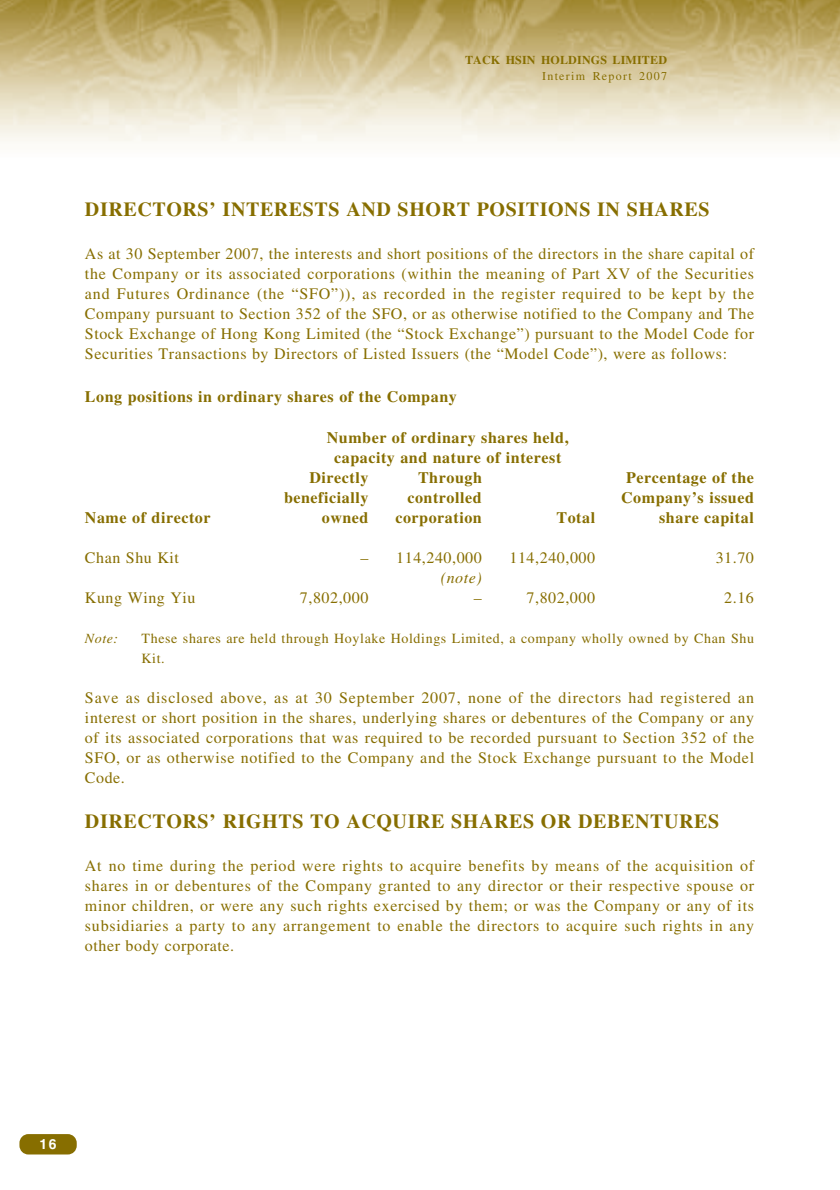
<style>
.page{position:relative;width:840px;height:1190px;background:#fff}
.page>*{position:absolute;margin:0;border:0;box-sizing:border-box;transform-origin:0 0}
.t1{font:700 20px "Times";letter-spacing:.03em;color:#876e00}
.t2{font:16px/20px "Times";letter-spacing:.035em;color:#876e00;text-align:justify}
.t3{font:700 16px "Times";letter-spacing:.035em;color:#876e00}
.t4{font:italic 16px "Times";color:#876e00}
.t5{font:14px/20px "Times";letter-spacing:.045em;color:#876e00}
.t6{font:italic 14px "Times";color:#876e00}
.t7{font:700 14px "Helvetica";color:#fff}
.t8{font:700 12px "Times";letter-spacing:.015em;color:#876e00}
.t9{font:12px "Times";letter-spacing:.105em;color:#876e00}
</style>
<div class="page">
<img style="left:0;top:0;width:840px;height:142px">
<svg style="left:19px;top:1134px;width:58px;height:21px"></svg>
<p class="t8" style="left:465px;top:55px;width:203px">TACK HSIN HOLDINGS LIMITED</p>
<p class="t9" style="left:542px;top:72px;width:126px">Interim Report 2007</p>
<p class="t1" style="left:85px;top:201px;width:626px">DIRECTORS’ INTERESTS AND SHORT POSITIONS IN SHARES</p>
<p class="t2" style="left:85px;top:245px;width:671px">As at 30 September 2007, the interests and short positions of the directors in the share capital of the Company or its associated corporations (within the meaning of Part XV of the Securities and Futures Ordinance (the “SFO”)), as recorded in the register required to be kept by the Company pursuant to Section 352 of the SFO, or as otherwise notified to the Company and The Stock Exchange of Hong Kong Limited (the “Stock Exchange”) pursuant to the Model Code for Securities Transactions by Directors of Listed Issuers (the “Model Code”), were as follows:</p>
<p class="t3" style="left:85px;top:389px;width:373px">Long positions in ordinary shares of the Company</p>
<p class="t3" style="left:327px;top:431px;width:243px">Number of ordinary shares held,</p>
<p class="t3" style="left:334px;top:450px;width:229px">capacity and nature of interest</p>
<p class="t3" style="left:310px;top:471px;width:60px">Directly</p>
<p class="t3" style="left:418px;top:471px;width:65px">Through</p>
<p class="t3" style="left:626px;top:471px;width:129px">Percentage of the</p>
<p class="t3" style="left:284px;top:491px;width:86px">beneficially</p>
<p class="t3" style="left:407px;top:491px;width:76px">controlled</p>
<p class="t3" style="left:621px;top:491px;width:134px">Company’s issued</p>
<p class="t3" style="left:85px;top:510px;width:127px">Name of director</p>
<p class="t3" style="left:322px;top:510px;width:48px">owned</p>
<p class="t3" style="left:395px;top:510px;width:88px">corporation</p>
<p class="t3" style="left:556px;top:510px;width:40px">Total</p>
<p class="t3" style="left:659px;top:510px;width:96px">share capital</p>
<p class="t2" style="left:85px;top:549px;width:96px">Chan Shu Kit</p>
<p class="t2" style="left:360px;top:549px;width:123px">– 114,240,000</p>
<p class="t2" style="left:510px;top:549px;width:87px">114,240,000</p>
<p class="t2" style="left:716px;top:549px;width:40px">31.70</p>
<p class="t4" style="left:441px;top:572px;width:43px">(note)</p>
<p class="t2" style="left:85px;top:589px;width:112px">Kung Wing Yiu</p>
<p class="t2" style="left:300px;top:589px;width:70px">7,802,000</p>
<p class="t2" style="left:474px;top:589px;width:9px">–</p>
<p class="t2" style="left:527px;top:589px;width:70px">7,802,000</p>
<p class="t2" style="left:724px;top:589px;width:31px">2.16</p>
<p class="t6" style="left:85px;top:633px;width:35px">Note:</p>
<p class="t5" style="left:142px;top:630px;width:614px">These shares are held through Hoylake Holdings Limited, a company wholly owned by Chan Shu<br>Kit.</p>
<p class="t2" style="left:85px;top:689px;width:671px">Save as disclosed above, as at 30 September 2007, none of the directors had registered an interest or short position in the shares, underlying shares or debentures of the Company or any of its associated corporations that was required to be recorded pursuant to Section 352 of the SFO, or as otherwise notified to the Company and the Stock Exchange pursuant to the Model Code.</p>
<p class="t1" style="left:85px;top:813px;width:636px">DIRECTORS’ RIGHTS TO ACQUIRE SHARES OR DEBENTURES</p>
<p class="t2" style="left:85px;top:857px;width:671px">At no time during the period were rights to acquire benefits by means of the acquisition of shares in or debentures of the Company granted to any director or their respective spouse or minor children, or were any such rights exercised by them; or was the Company or any of its subsidiaries a party to any arrangement to enable the directors to acquire such rights in any other body corporate.</p>
<p class="t7" style="left:39px;top:1139px;width:19px">16</p>
</div>
